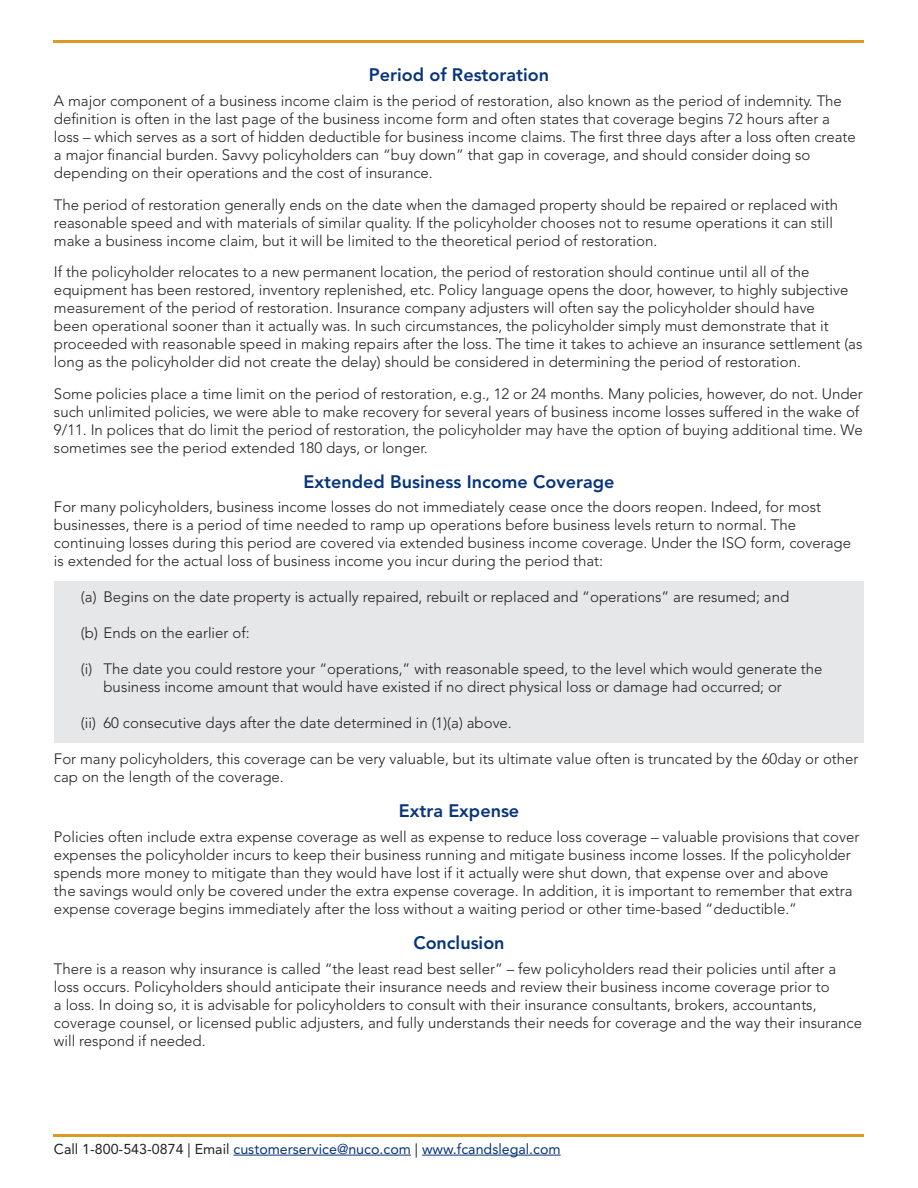
<style>
.page{position:relative;width:918px;height:1188px;background:#fff}
.page>*{position:absolute;margin:0;border:0;box-sizing:border-box;transform-origin:0 0}
.t1{font:800 18px "Avenir LT Std";color:#08347b}
.t2{font:300 15px/18px "Avenir LT Std";color:#231f20}
.t3{font:14.25px "Avenir LT Std";color:#08347b}
.s1{color:#231f20}
</style>
<div class="page">
<div style="left:54px;top:581px;width:810px;height:162px;background:#e6e7e9"></div>
<hr style="left:54px;top:40px;width:810px;height:3px;background:#de9923">
<hr style="left:54px;top:1134px;width:810px;height:2px;background:#de9923">
<hr style="left:233px;top:1155px;width:178px;height:1px;background:#08347b">
<hr style="left:422px;top:1155px;width:139px;height:1px;background:#08347b">
<p class="t1" style="left:369px;top:64px;width:182px">Period of Restoration</p>
<p class="t2" style="left:54px;top:92px;width:803px">A major component of a business income claim is the period of restoration, also known as the period of indemnity. The definition is often in the last page of the business income form and often states that coverage begins 72 hours after a loss – which serves as a sort of hidden deductible for business income claims. The first three days after a loss often create a major financial burden. Savvy policyholders can “buy down” that gap in coverage, and should consider doing so depending on their operations and the cost of insurance.</p>
<p class="t2" style="left:54px;top:195px;width:786px">The period of restoration generally ends on the date when the damaged property should be repaired or replaced with reasonable speed and with materials of similar quality. If the policyholder chooses not to resume operations it can still make a business income claim, but it will be limited to the theoretical period of restoration.</p>
<p class="t2" style="left:54px;top:263px;width:810px">If the policyholder relocates to a new permanent location, the period of restoration should continue until all of the equipment has been restored, inventory replenished, etc. Policy language opens the door, however, to highly subjective measurement of the period of restoration. Insurance company adjusters will often say the policyholder should have<br>been operational sooner than it actually was. In such circumstances, the policyholder simply must demonstrate that it proceeded with reasonable speed in making repairs after the loss. The time it takes to achieve an insurance settlement (as long as the policyholder did not create the delay) should be considered in determining the period of restoration.</p>
<p class="t2" style="left:54px;top:384px;width:810px">Some policies place a time limit on the period of restoration, e.g., 12 or 24 months. Many policies, however, do not. Under such unlimited policies, we were able to make recovery for several years of business income losses suffered in the wake of 9/11. In polices that do limit the period of restoration, the policyholder may have the option of buying additional time. We sometimes see the period extended 180 days, or longer.</p>
<p class="t1" style="left:304px;top:471px;width:312px">Extended Business Income Coverage</p>
<p class="t2" style="left:54px;top:498px;width:799px">For many policyholders, business income losses do not immediately cease once the doors reopen. Indeed, for most businesses, there is a period of time needed to ramp up operations before business levels return to normal. The continuing losses during this period are covered via extended business income coverage. Under the ISO form, coverage is extended for the actual loss of business income you incur during the period that:</p>
<p class="t2" style="left:81px;top:588px;width:710px">(a) Begins on the date property is actually repaired, rebuilt or replaced and “operations” are resumed; and</p>
<p class="t2" style="left:81px;top:624px;width:170px">(b) Ends on the earlier of:</p>
<p class="t2" style="left:103px;top:660px;width:721px;text-indent:-22px">(i) The date you could restore your “operations,” with reasonable speed, to the level which would generate the business income amount that would have existed if no direct physical loss or damage had occurred; or</p>
<p class="t2" style="left:81px;top:714px;width:432px">(ii) 60 consecutive days after the date determined in (1)(a) above.</p>
<p class="t2" style="left:54px;top:750px;width:806px">For many policyholders, this coverage can be very valuable, but its ultimate value often is truncated by the 60day or other cap on the length of the coverage.</p>
<p class="t1" style="left:399px;top:801px;width:122px">Extra Expense</p>
<p class="t2" style="left:54px;top:828px;width:807px">Policies often include extra expense coverage as well as expense to reduce loss coverage – valuable provisions that cover expenses the policyholder incurs to keep their business running and mitigate business income losses. If the policyholder spends more money to mitigate than they would have lost if it actually were shut down, that expense over and above<br>the savings would only be covered under the extra expense coverage. In addition, it is important to remember that extra expense coverage begins immediately after the loss without a waiting period or other time-based “deductible.”</p>
<p class="t1" style="left:413px;top:932px;width:93px">Conclusion</p>
<p class="t2" style="left:54px;top:960px;width:810px">There is a reason why insurance is called “the least read best seller” – few policyholders read their policies until after a loss occurs. Policyholders should anticipate their insurance needs and review their business income coverage prior to<br>a loss. In doing so, it is advisable for policyholders to consult with their insurance consultants, brokers, accountants, coverage counsel, or licensed public adjusters, and fully understands their needs for coverage and the way their insurance will respond if needed.</p>
<p class="t3" style="left:54px;top:1140px;width:508px"><span class="s1">Call 1-800-543-0874 | Email</span> customerservice@nuco.com <span class="s1">|</span> www.fcandslegal.com</p>
</div>
